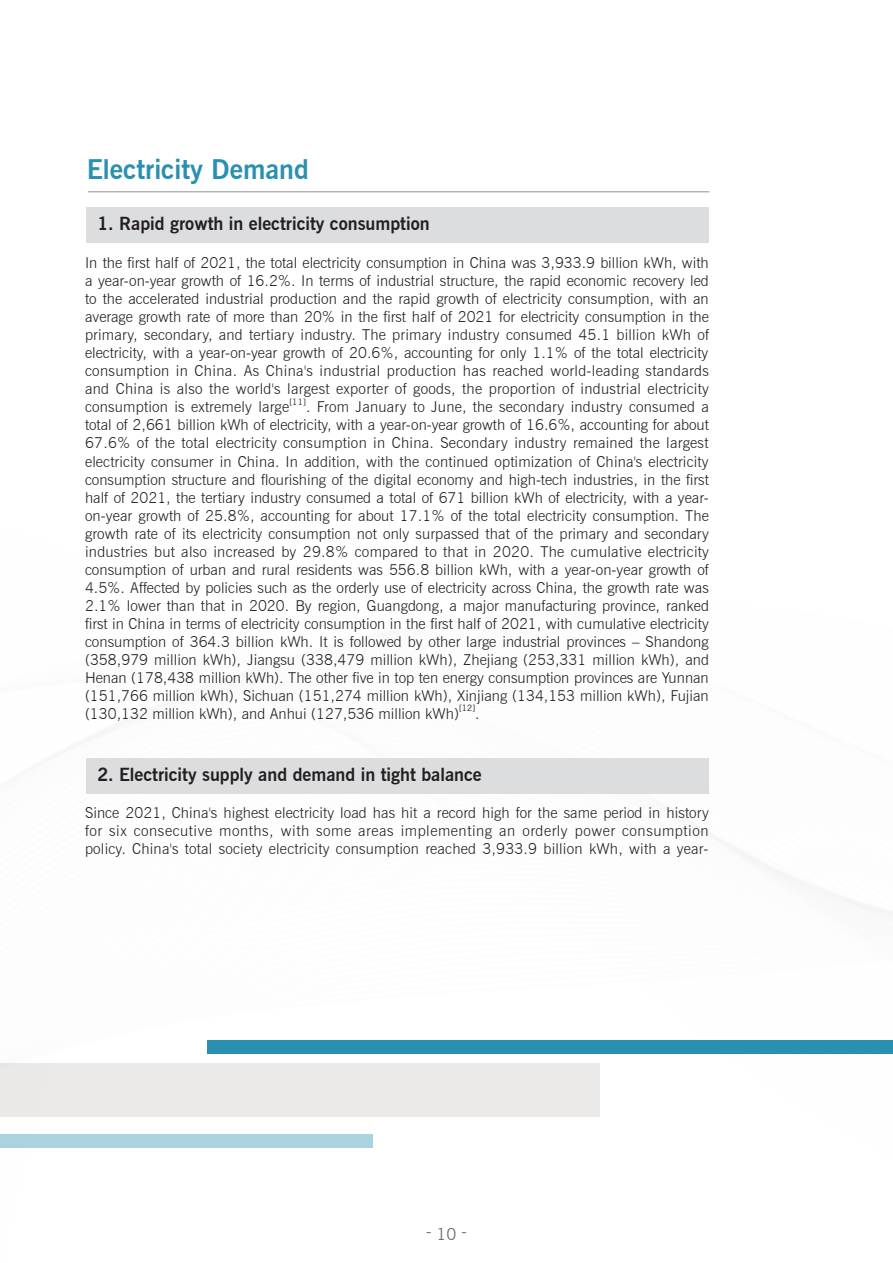
<style>
.page{position:relative;width:893px;height:1263px;background:#fff}
.page>*{position:absolute;margin:0;border:0;box-sizing:border-box;transform-origin:0 0}
.t1{font:700 27px "News Gothic BT";color:#2b90b0}
.t2{font:700 18px "News Gothic BT";color:#231f20}
.t3{font:16.5px "News Gothic BT";color:#6a7172}
.t4{font:300 15px/18px "News Gothic BT";letter-spacing:.015em;color:#231f20;text-align:justify}
.t5{font:8.7px "News Gothic BT";color:#231f20}
</style>
<div class="page">
<hr style="left:88px;top:191px;width:621px;height:1px;background:#939393">
<div style="left:87px;top:207px;width:622px;height:36px;background:#dcdddf"></div>
<div style="left:87px;top:758px;width:622px;height:36px;background:#dcdddf"></div>
<div style="left:0;top:1063px;width:600px;height:53px;background:#eceae9"></div>
<div style="left:208px;top:1040px;width:685px;height:13px;background:#2b90b0"></div>
<div style="left:0;top:1134px;width:373px;height:14px;background:#abd3df"></div>
<p class="t1" style="left:87px;top:153px;width:224px">Electricity Demand</p>
<p class="t2" style="left:97px;top:213px;width:334px">1. Rapid growth in electricity consumption</p>
<p class="t4" style="left:85px;top:254px;width:626px">In the first half of 2021, the total electricity consumption in China was 3,933.9 billion kWh, with a year-on-year growth of 16.2%. In terms of industrial structure, the rapid economic recovery led to the accelerated industrial production and the rapid growth of electricity consumption, with an average growth rate of more than 20% in the first half of 2021 for electricity consumption in the primary, secondary, and tertiary industry. The primary industry consumed 45.1 billion kWh of electricity, with a year-on-year growth of 20.6%, accounting for only 1.1% of the total electricity consumption in China. As China's industrial production has reached world-leading standards and China is also the world's largest exporter of goods, the proportion of industrial electricity consumption is extremely large</p>
<p class="t5" style="left:289px;top:397px;width:18px">[11]</p>
<p class="t4" style="left:85px;top:398px;width:626px;text-indent:221px">. From January to June, the secondary industry consumed a total of 2,661 billion kWh of electricity, with a year-on-year growth of 16.6%, accounting for about 67.6% of the total electricity consumption in China. Secondary industry remained the largest electricity consumer in China. In addition, with the continued optimization of China's electricity consumption structure and flourishing of the digital economy and high-tech industries, in the first half of 2021, the tertiary industry consumed a total of 671 billion kWh of electricity, with a year&shy;on-year growth of 25.8%, accounting for about 17.1% of the total electricity consumption. The growth rate of its electricity consumption not only surpassed that of the primary and secondary industries but also increased by 29.8% compared to that in 2020. The cumulative electricity consumption of urban and rural residents was 556.8 billion kWh, with a year-on-year growth of 4.5%. Affected by policies such as the orderly use of electricity across China, the growth rate was 2.1% lower than that in 2020. By region, Guangdong, a major manufacturing province, ranked first in China in terms of electricity consumption in the first half of 2021, with cumulative electricity consumption of 364.3 billion kWh. It is followed by other large industrial provinces – Shandong (358,979 million kWh), Jiangsu (338,479 million kWh), Zhejiang (253,331 million kWh), and Henan (178,438 million kWh). The other five in top ten energy consumption provinces are Yunnan (151,766 million kWh), Sichuan (151,274 million kWh), Xinjiang (134,153 million kWh), Fujian (130,132 million kWh), and Anhui (127,536 million kWh)</p>
<p class="t5" style="left:459px;top:703px;width:18px">[12]</p>
<p class="t4" style="left:475px;top:704px;width:6px">.</p>
<p class="t2" style="left:97px;top:763px;width:386px">2. Electricity supply and demand in tight balance</p>
<p class="t4" style="left:85px;top:804px;width:625px">Since 2021, China's highest electricity load has hit a record high for the same period in history for six consecutive months, with some areas implementing an orderly power consumption policy. China's total society electricity consumption reached 3,933.9 billion kWh, with a year-</p>
<p class="t3" style="left:426px;top:1223px;width:42px">- 10 -</p>
</div>
